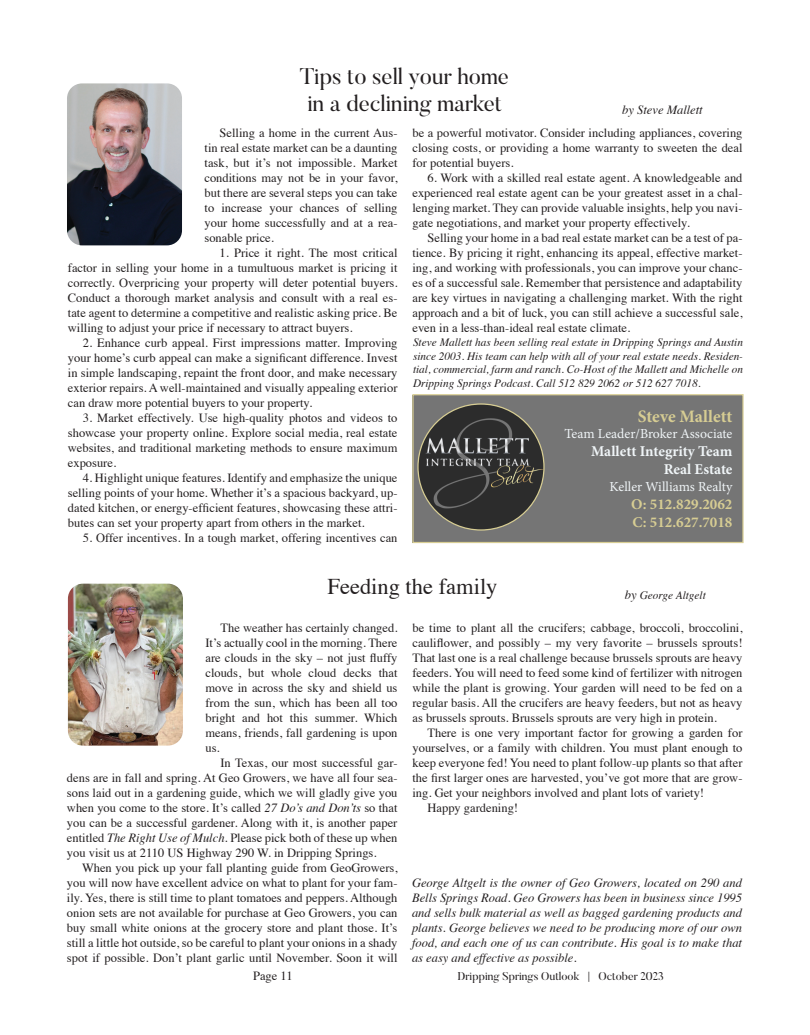
<style>
.page{position:relative;width:810px;height:1035px;background:#fff}
.page>*{position:absolute;margin:0;border:0;box-sizing:border-box;transform-origin:0 0}
.t1{font:22.5px "Butler";color:#231f20}
.Joey_Column_Body{font:22.5px "Times";color:#231f20}
.t2{font:700 17.5px "Minion Pro";color:#cfc37d}
.t3{font:700 15px/18px "Minion Pro";letter-spacing:-.005em;color:#edf3f6;text-align:right}
.t4{font:700 15px/18px "Minion Pro";color:#cfc37d}
.t5{font:13.75px "Minion Pro";color:#edf3f6}
.Joey_Column_Body-2{font:12.5px/15px "Times";color:#231f20;text-align:justify}
.Joey_Bio{font:italic 12.5px/15px "Times";color:#231f20;text-align:justify}
.Joey_By_Line{font:italic 12.5px "Times";color:#231f20}
.Joey_Bio-2{font:italic 11.25px/13.5px "Times";color:#231f20;text-align:justify}
.t6{font:11.25px "Butler";color:#231f20}
.Joey_By_Line-2{font:italic 11.25px "Times";color:#231f20}
.s1{font-size:12.5px}
.s2{font-style:italic}
</style>
<div class="page">
<img style="left:67px;top:83px;width:115px;height:162px">
<div style="left:413px;top:395px;width:330px;height:147px;background:#757575"></div>
<div style="left:412px;top:394px;width:332px;height:149px;border:1px solid #cfc37d"></div>
<img style="left:418px;top:404px;width:126px;height:126px;border-radius:63px">
<img style="left:68px;top:584px;width:115px;height:162px">
<p class="t1" style="left:300px;top:62px;width:211px">Tips to sell your home</p>
<p class="t1" style="left:307px;top:89px;width:196px">in a declining market</p>
<p class="Joey_By_Line" style="left:622px;top:99px;width:82px">by Steve Mallett</p>
<p class="Joey_Column_Body-2" style="left:205px;top:124px;width:194px;text-indent:15px">Selling a home in the current Aus&shy;tin real estate market can be a daunting task, but it’s not impossible. Market conditions may not be in your favor, but there are several steps you can take to increase your chances of selling your home successfully and at a rea&shy;sonable price.</p>
<p class="Joey_Column_Body-2" style="left:68px;top:244px;width:331px;text-indent:152px">1. Price it right. The most critical factor in selling your home in a tumultuous market is pricing it correctly. Overpricing your property will deter potential buyers.<br>Conduct a thorough market analysis and consult with a real es&shy;tate agent to determine a competitive and realistic asking price. Be willing to adjust your price if necessary to attract buyers.</p>
<p class="Joey_Column_Body-2" style="left:68px;top:334px;width:331px;text-indent:15px">2. Enhance curb appeal. First impressions matter. Improving your home’s curb appeal can make a significant difference. Invest in simple landscaping, repaint the front door, and make necessary exterior repairs. A well-maintained and visually appealing exterior can draw more potential buyers to your property.</p>
<p class="Joey_Column_Body-2" style="left:68px;top:409px;width:331px;text-indent:15px">3. Market effectively. Use high-quality photos and videos to showcase your property online. Explore social media, real estate websites, and traditional marketing methods to ensure maximum exposure.</p>
<p class="Joey_Column_Body-2" style="left:68px;top:469px;width:331px;text-indent:15px">4. Highlight unique features. Identify and emphasize the unique selling points of your home. Whether it’s a spacious backyard, up&shy;dated kitchen, or energy-efficient features, showcasing these attri&shy;butes can set your property apart from others in the market.</p>
<p class="Joey_Column_Body-2" style="left:83px;top:529px;width:316px">5. Offer incentives. In a tough market, offering incentives can</p>
<p class="Joey_Column_Body-2" style="left:412px;top:124px;width:332px">be a powerful motivator. Consider including appliances, covering closing costs, or providing a home warranty to sweeten the deal for potential buyers.</p>
<p class="Joey_Column_Body-2" style="left:412px;top:169px;width:332px;text-indent:15px">6. Work with a skilled real estate agent. A knowledgeable and experienced real estate agent can be your greatest asset in a chal&shy;lenging market. They can provide valuable insights, help you navi&shy;gate negotiations, and market your property effectively.</p>
<p class="Joey_Column_Body-2" style="left:412px;top:229px;width:332px;text-indent:15px">Selling your home in a bad real estate market can be a test of pa&shy;tience. By pricing it right, enhancing its appeal, effective market&shy;ing, and working with professionals, you can improve your chanc&shy;es of a successful sale. Remember that persistence and adaptability are key virtues in navigating a challenging market. With the right approach and a bit of luck, you can still achieve a successful sale, even in a less-than-ideal real estate climate.</p>
<p class="Joey_Bio-2" style="left:413px;top:335px;width:332px">Steve Mallett has been selling real estate in Dripping Springs and Austin since 2003. His team can help with all of your real estate needs. Residen&shy;tial, commercial, farm and ranch. Co-Host of the Mallett and Michelle on Dripping Springs Podcast. Call 512 829 2062 or 512 627 7018.</p>
<h2 class="t2" style="left:638px;top:404px;width:96px">Steve Mallett</h2>
<p class="t5" style="left:564px;top:425px;width:169px">Team Leader/Broker Associate</p>
<p class="t3" style="left:591px;top:442px;width:143px">Mallett Integrity Team<br>Real Estate</p>
<p class="t5" style="left:610px;top:477px;width:124px">Keller Williams Realty</p>
<p class="t4" style="left:631px;top:495px;width:103px">O: 512.829.2062<br>C: 512.627.7018</p>
<p class="Joey_Column_Body" style="left:328px;top:566px;width:171px">Feeding the family</p>
<p class="Joey_By_Line-2" style="left:625px;top:586px;width:82px"><span class="s1">by</span> George Altgelt</p>
<p class="Joey_Column_Body-2" style="left:205px;top:619px;width:194px;text-indent:15px">The weather has certainly changed.<br>It’s actually cool in the morning. There are clouds in the sky – not just fluffy clouds, but whole cloud decks that move in across the sky and shield us from the sun, which has been all too bright and hot this summer. Which means, friends, fall gardening is upon us.</p>
<p class="Joey_Column_Body-2" style="left:67px;top:754px;width:332px;text-indent:153px">In Texas, our most successful gar&shy;dens are in fall and spring. At Geo Growers, we have all four sea&shy;sons laid out in a gardening guide, which we will gladly give you when you come to the store. It’s called <span class="s2">27 Do’s and Don’ts</span> so that you can be a successful gardener. Along with it, is another paper entitled <span class="s2">The Right Use of Mulch</span>. Please pick both of these up when you visit us at 2110 US Highway 290 W. in Dripping Springs.</p>
<p class="Joey_Column_Body-2" style="left:67px;top:859px;width:332px;text-indent:15px">When you pick up your fall planting guide from GeoGrowers, you will now have excellent advice on what to plant for your fam&shy;ily. Yes, there is still time to plant tomatoes and peppers. Although onion sets are not available for purchase at Geo Growers, you can buy small white onions at the grocery store and plant those. It’s still a little hot outside, so be careful to plant your onions in a shady spot if possible. Don’t plant garlic until November. Soon it will</p>
<p class="Joey_Column_Body-2" style="left:412px;top:619px;width:332px">be time to plant all the crucifers; cabbage, broccoli, broccolini, cauliflower, and possibly – my very favorite – brussels sprouts!<br>That last one is a real challenge because brussels sprouts are heavy feeders. You will need to feed some kind of fertilizer with nitrogen while the plant is growing. Your garden will need to be fed on a regular basis. All the crucifers are heavy feeders, but not as heavy as brussels sprouts. Brussels sprouts are very high in protein.</p>
<p class="Joey_Column_Body-2" style="left:412px;top:724px;width:332px;text-indent:15px">There is one very important factor for growing a garden for yourselves, or a family with children. You must plant enough to keep everyone fed! You need to plant follow-up plants so that after the first larger ones are harvested, you’ve got more that are grow&shy;ing. Get your neighbors involved and plant lots of variety!</p>
<p class="Joey_Column_Body-2" style="left:428px;top:799px;width:92px">Happy gardening!</p>
<p class="Joey_Bio" style="left:412px;top:875px;width:332px">George Altgelt is the owner of Geo Growers, located on 290 and Bells Springs Road. Geo Growers has been in business since 1995 and sells bulk material as well as bagged gardening products and plants. George believes we need to be producing more of our own food, and each one of us can contribute. His goal is to make that as easy and effective as possible.</p>
<p class="Joey_Column_Body-2" style="left:253px;top:967px;width:41px">Page 11</p>
<p class="t6" style="left:458px;top:969px;width:208px">Dripping Springs Outlook | October 2023</p>
</div>
